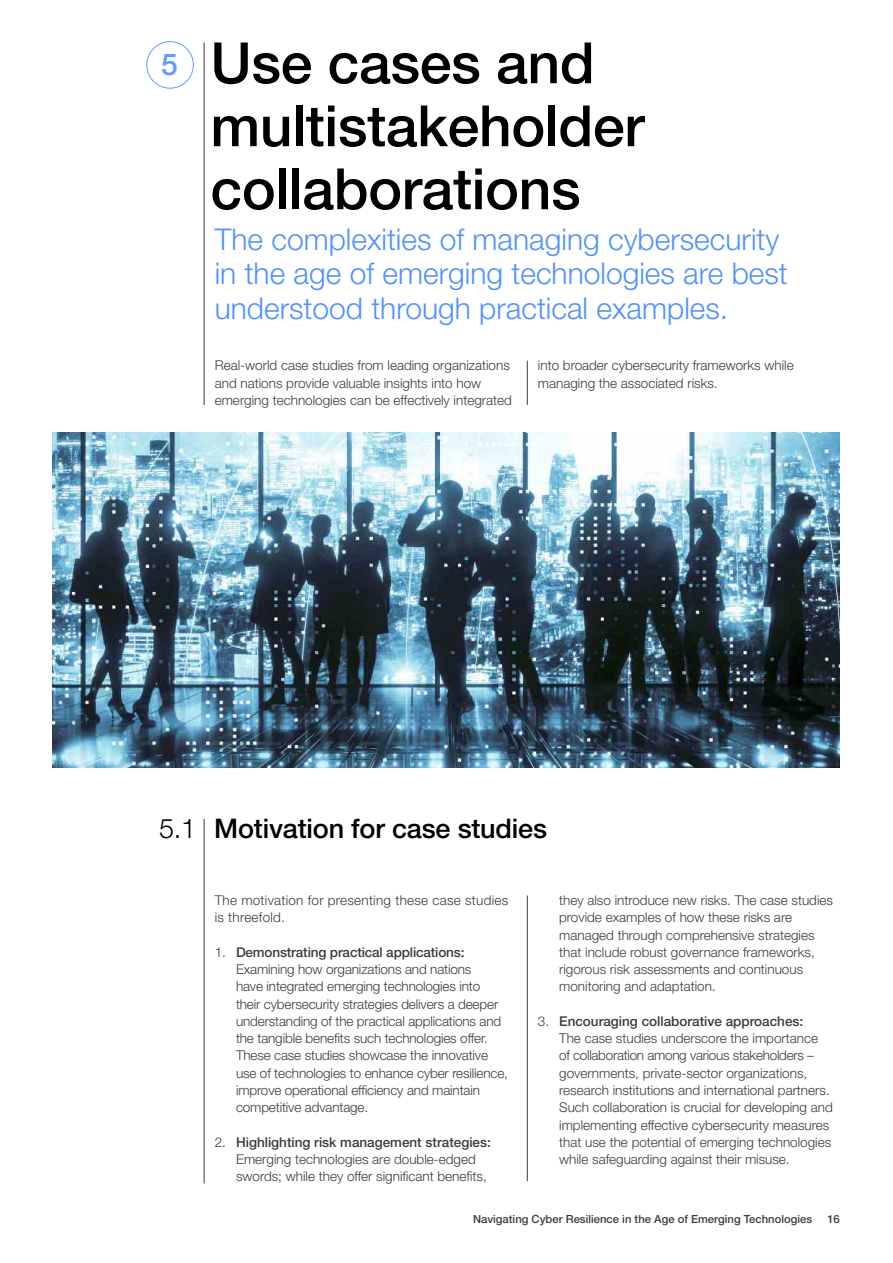
<style>
.page{position:relative;width:893px;height:1263px;background:#fff}
.page>*{position:absolute;margin:0;border:0;box-sizing:border-box;transform-origin:0 0}
.t1{font:500 57px/63px "Helvetica Neue LT Pro";letter-spacing:-.005em;color:#000}
.t2{font:300 30px/34.5px "Helvetica Neue LT Pro";color:#5291ff}
.t3{font:500 30px "Helvetica Neue LT Pro";color:#639cff}
.t4{font:500 27px "Helvetica Neue LT Pro";letter-spacing:-.005em;color:#000}
.t5{font:300 13.5px/17.2px "Helvetica Neue LT Pro";color:#3c3c3b}
.t6{font:300 13.5px/17.2px "Helvetica Neue LT Pro";letter-spacing:.02em;color:#3c3c3b}
.t7{font:500 11.25px "Helvetica Neue LT Pro";color:#3c3c3b}
.s1{font-weight:300}
.s2{font-weight:500}
</style>
<div class="page">
<hr style="left:204px;top:42px;width:1px;height:363px;background:#3c3c3b">
<div style="left:147px;top:41px;width:47px;height:47px;border:1px solid #639cff;border-radius:50%"></div>
<hr style="left:527px;top:361px;width:1px;height:44px;background:#3c3c3b">
<img style="left:53px;top:432px;width:787px;height:335px">
<hr style="left:527px;top:895px;width:1px;height:286px;background:#3c3c3b">
<hr style="left:204px;top:819px;width:1px;height:364px;background:#3c3c3b">
<h2 class="t3" style="left:161px;top:46px;width:18px">5</h2>
<h1 class="t1" style="left:210px;top:31px;width:435px">Use cases and multistakeholder collaborations</h1>
<h2 class="t2" style="left:215px;top:221px;width:574px">The complexities of managing cybersecurity in the age of emerging technologies are best understood through practical examples.</h2>
<p class="t5" style="left:215px;top:357px;width:299px">Real-world case studies from leading organizations and nations provide valuable insights into how emerging technologies can be effectively integrated</p>
<p class="t5" style="left:538px;top:357px;width:257px">into broader cybersecurity frameworks while managing the associated risks.</p>
<h3 class="t4" style="left:159px;top:812px;width:390px"><span class="s1">5.1</span> Motivation for case studies</h3>
<p class="t6" style="left:215px;top:891px;width:295px">The motivation for presenting these case studies is threefold.</p>
<p class="t5" style="left:236px;top:943px;width:274px;text-indent:-21px">1. <span class="s2">Demonstrating practical applications:<br></span>Examining how organizations and nations<br>have integrated emerging technologies into their cybersecurity strategies delivers a deeper understanding of the practical applications and the tangible benefits such technologies offer.<br>These case studies showcase the innovative use of technologies to enhance cyber resilience, improve operational efficiency and maintain competitive advantage.</p>
<p class="t5" style="left:236px;top:1133px;width:256px;text-indent:-21px">2. <span class="s2">Highlighting risk management strategies:<br></span>Emerging technologies are double-edged swords; while they offer significant benefits,</p>
<p class="t5" style="left:559px;top:891px;width:275px">they also introduce new risks. The case studies provide examples of how these risks are managed through comprehensive strategies that include robust governance frameworks, rigorous risk assessments and continuous monitoring and adaptation.</p>
<p class="t5" style="left:559px;top:1012px;width:275px;text-indent:-21px">3. <span class="s2">Encouraging collaborative approaches:<br></span>The case studies underscore the importance<br>of collaboration among various stakeholders – governments, private-sector organizations, research institutions and international partners.<br>Such collaboration is crucial for developing and implementing effective cybersecurity measures that use the potential of emerging technologies while safeguarding against their misuse.</p>
<p class="t7" style="left:473px;top:1212px;width:341px">Navigating Cyber Resilience in the Age of Emerging Technologies</p>
<p class="t7" style="left:827px;top:1212px;width:14px">16</p>
</div>
